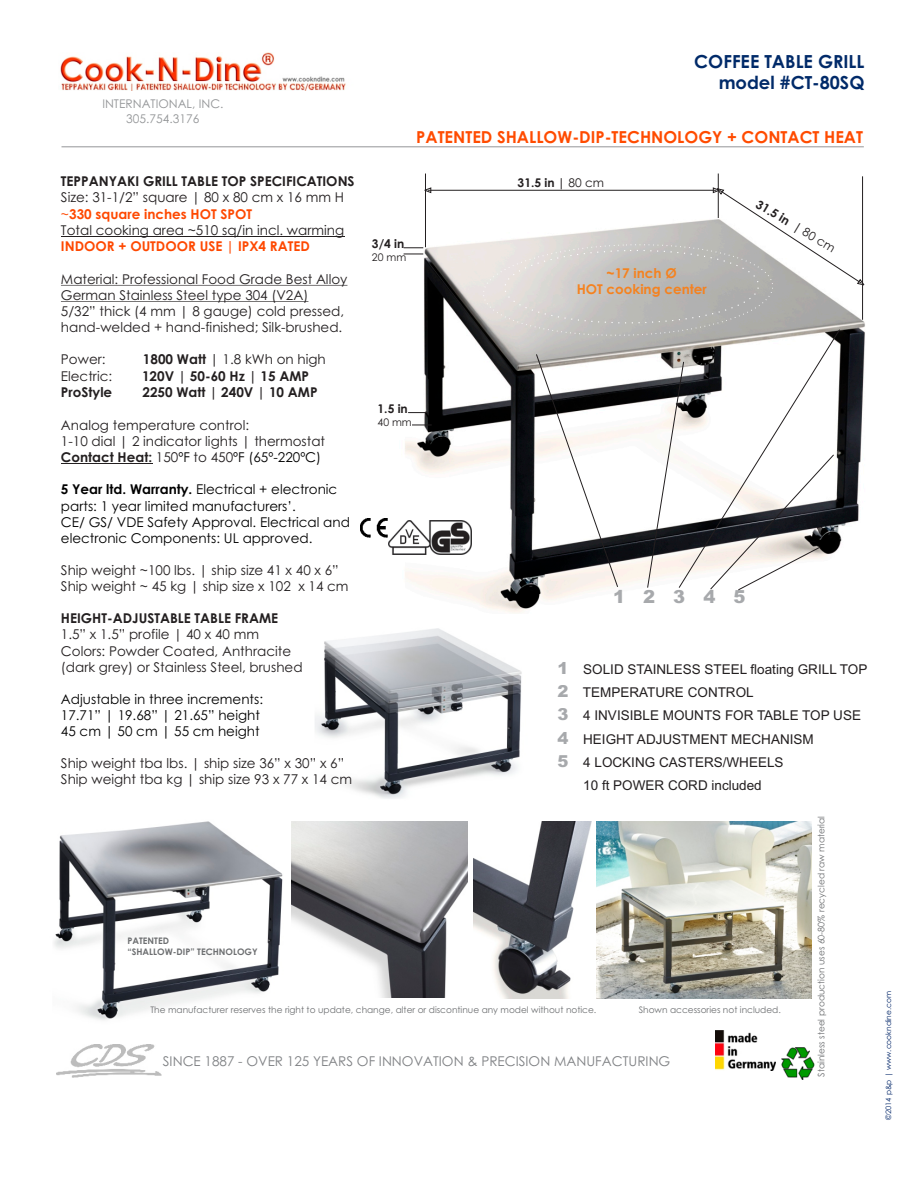
<style>
.page{position:relative;width:918px;height:1188px;background:#fff}
.page>*{position:absolute;margin:0;border:0;box-sizing:border-box;transform-origin:0 0}
.t1{font:700 18px/21.8px "Century Gothic";color:#002a69;text-align:right}
.t2{font:900 18px "Arial";color:#a7a9ac}
.t3{font:700 16.5px "Century Gothic";color:#ff4b00}
.t4{font:900 16.5px/23.2px "Arial";color:#a7a9ac;text-align:justify}
.t5{font:13.5px/16px "Century Gothic";color:#231f20}
.t6{font:13.5px/16px "Century Gothic";color:#000}
.t7{font:13.5px/23.2px "Arial";color:#231f20}
.t8{font:700 13.5px "Century Gothic";color:#231f20}
.t9{font:13.5px "Century Gothic";color:#808285}
.t10{font:700 13.5px "Century Gothic";color:#fe4800}
.t11{font:700 13.5px/16.4px "Century Gothic";color:#f5821f;text-align:center}
.t12{font:700 12px "Century Gothic";color:#231f20}
.t13{font:12px/14.2px "Century Gothic";color:#949698;text-align:center}
.t14{font:10.5px "Century Gothic";color:#231f20}
.t15{font:9px "Century Gothic";color:#6d6f71}
.t16{font:700 9px/10.9px "Century Gothic";color:#6d6f71}
.t17{font:7.5px "Century Gothic";color:#002568}
.s1{color:#fe4800}
.s2{font-weight:700;color:#fe4800}
.s3{font-weight:700}
.s4{color:#000}
.s5{font-weight:400}
</style>
<div class="page">
<img style="left:597px;top:821px;width:214px;height:177px">
<img style="left:398px;top:189px;width:341px;height:424px">
<img style="left:54px;top:821px;width:240px;height:199px">
<img style="left:315px;top:628px;width:207px;height:171px">
<img style="left:781px;top:1048px;width:34px;height:31px">
<hr style="left:62px;top:146px;width:802px;height:1px;background:#949698">
<hr style="left:425px;top:174px;width:1px;height:73px;background:#231f20">
<hr style="left:862px;top:176px;width:1px;height:144px;background:#231f20">
<hr style="left:718px;top:174px;width:1px;height:44px;background:#231f20">
<hr style="left:428px;top:190px;width:288px;height:1px;background:#231f20">
<svg style="left:424px;top:188px;width:7px;height:5px"></svg>
<img style="left:716px;top:1030px;width:60px;height:40px">
<img style="left:56px;top:1044px;width:105px;height:33px">
<img style="left:388px;top:520px;width:84px;height:34px">
<img style="left:360px;top:518px;width:27px;height:20px">
<img style="left:473px;top:821px;width:118px;height:177px">
<img style="left:292px;top:822px;width:175px;height:175px">
<hr style="left:61px;top:236px;width:283px;height:1px;background:#231f20">
<hr style="left:61px;top:285px;width:286px;height:1px;background:#231f20">
<hr style="left:61px;top:301px;width:247px;height:1px;background:#231f20">
<hr style="left:61px;top:463px;width:91px;height:1px;background:#231f20">
<svg style="left:482px;top:188px;width:383px;height:402px"></svg>
<svg style="left:408px;top:412px;width:20px;height:1px"></svg>
<svg style="left:404px;top:248px;width:19px;height:7px"></svg>
<svg style="left:412px;top:425px;width:20px;height:1px"></svg>
<img style="left:60px;top:53px;width:286px;height:38px">
<p class="t13" style="left:102px;top:98px;width:123px">INTERNATIONAL, INC.<br>305.754.3176</p>
<p class="t8" style="left:61px;top:176px;width:295px">TEPPANYAKI GRILL TABLE TOP SPECIFICATIONS</p>
<p class="t5" style="left:61px;top:191px;width:285px">Size: 31-1/2” square | 80 x 80 cm x 16 mm H <span class="s1">~</span><span class="s2">330 square inches HOT SPOT</span></p>
<p class="t10" style="left:61px;top:241px;width:250px">INDOOR + OUTDOOR USE | IPX4 RATED</p>
<p class="t5" style="left:61px;top:223px;width:285px">Total cooking area ~510 sq/in incl. warming</p>
<p class="t5" style="left:61px;top:272px;width:288px">Material: Professional Food Grade Best Alloy German Stainless Steel type 304 (V2A)<br>5/32” thick (4 mm | 8 gauge) cold pressed, hand-welded + hand-finished; Silk-brushed.</p>
<p class="t5" style="left:61px;top:353px;width:46px">Power:</p>
<p class="t5" style="left:143px;top:353px;width:184px"><span class="s3">1800 Watt</span> | 1.8 kWh on high</p>
<p class="t5" style="left:61px;top:369px;width:53px">Electric:</p>
<p class="t8" style="left:142px;top:371px;width:169px">120V | 50-60 Hz | 15 AMP</p>
<p class="t8" style="left:61px;top:387px;width:53px">ProStyle</p>
<p class="t8" style="left:142px;top:387px;width:177px">2250 Watt | 240V | 10 AMP</p>
<p class="t5" style="left:61px;top:418px;width:266px">Analog temperature control:<br>1-10 dial | 2 indicator lights | thermostat<br><span class="s3">Contact Heat:</span> 150 to 450<span class="s4">ºF (65º-220ºC)</span></p>
<p class="t6" style="left:178px;top:450px;width:13px">ºF</p>
<p class="t6" style="left:61px;top:483px;width:291px"><span class="s3">5 Year ltd. Warranty.</span> Electrical + electronic parts: 1 year limited manufacturers’.<br>CE/ GS/ VDE Safety Approval. Electrical and electronic Components: UL approved.</p>
<p class="t5" style="left:61px;top:563px;width:289px">Ship weight ~100 lbs. | ship size 41 x 40 x 6”<br>Ship weight ~ 45 kg | ship size x 102 x 14 cm</p>
<p class="t8" style="left:61px;top:613px;width:219px">HEIGHT-ADJUSTABLE TABLE FRAME</p>
<p class="t5" style="left:61px;top:628px;width:243px">1.5” x 1.5” profile | 40 x 40 mm<br>Colors: Powder Coated, Anthracite (dark grey) or Stainless Steel, brushed</p>
<p class="t6" style="left:61px;top:692px;width:204px">Adjustable in three increments:<br>17.71” | 19.68” | 21.65” height<br>45 cm | 50 cm | 55 cm height</p>
<p class="t5" style="left:61px;top:756px;width:293px">Ship weight tba lbs. | ship size 36” x 30” x 6”<br>Ship weight tba kg | ship size 93 x 77 x 14 cm</p>
<h1 class="t1" style="left:694px;top:52px;width:172px">COFFEE TABLE GRILL model #CT-80SQ</h1>
<p class="t3" style="left:416px;top:130px;width:448px">PATENTED SHALLOW-DIP-TECHNOLOGY + CONTACT HEAT</p>
<p class="t12" style="left:372px;top:239px;width:34px">3/4 in</p>
<p class="t14" style="left:372px;top:253px;width:36px">20 mm</p>
<p class="t12" style="left:378px;top:404px;width:32px">1.5 in</p>
<p class="t14" style="left:378px;top:418px;width:36px">40 mm</p>
<p class="t12" style="left:518px;top:178px;width:88px">31.5 in | <span class="s5">80 cm</span></p>
<p class="t11" style="left:577px;top:266px;width:132px">~17 inch Ø<br>HOT cooking center</p>
<p class="t12" style="left:760px;top:199px;width:91px;rotate:31deg">31.5 in | <span class="s5">80 cm</span></p>
<h1 class="t2" style="left:613px;top:590px;width:134px">1 2 3 4 5</h1>
<p class="t4" style="left:557px;top:658px;width:13px">1<br>2<br>3<br>4<br>5</p>
<p class="t7" style="left:583px;top:659px;width:286px">SOLID STAINLESS STEEL floating GRILL TOP<br>TEMPERATURE CONTROL<br>4 INVISIBLE MOUNTS FOR TABLE TOP USE</p>
<p class="t7" style="left:583px;top:775px;width:180px">10 ft POWER CORD included</p>
<p class="t7" style="left:583px;top:729px;width:232px">HEIGHT ADJUSTMENT MECHANISM<br>4 LOCKING CASTERS/WHEELS</p>
<p class="t16" style="left:127px;top:936px;width:132px">PATENTED<br>“SHALLOW-DIP” TECHNOLOGY</p>
<p class="t15" style="left:150px;top:1007px;width:448px">The manufacturer reserves the right to update, change, alter or discontinue any model without notice.</p>
<p class="t15" style="left:639px;top:1007px;width:144px">Shown accessories not included.</p>
<p class="t9" style="left:163px;top:1056px;width:509px">SINCE 1887 - OVER 125 YEARS OF INNOVATION &amp; PRECISION MANUFACTURING</p>
<p class="t15" style="left:818px;top:1077px;width:262px;rotate:-90deg">Stainless steel production uses 60-80% recycled raw material</p>
<p class="t17" style="left:886px;top:1120px;width:130px;rotate:-90deg">©2014 p&amp;p | www.cookndine.com</p>
</div>
